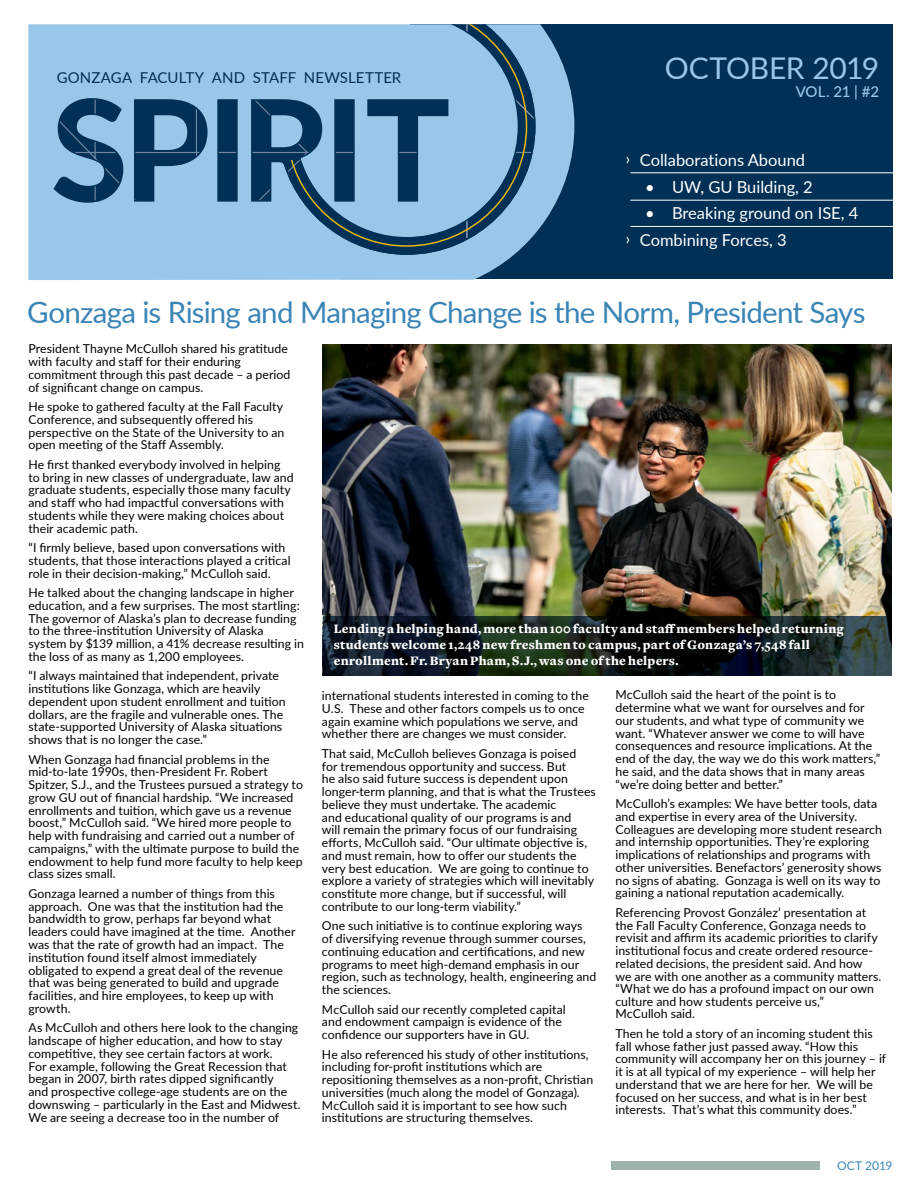
<style>
.page{position:relative;width:918px;height:1188px;background:#fff}
.page>*{position:absolute;margin:0;border:0;box-sizing:border-box;transform-origin:0 0}
.t1{font:30px "Lato";letter-spacing:-.01em;color:#98c7e9}
.t2{font:29.55px "Lato";letter-spacing:-.025em;color:#3a84b6}
.t3{font:16.5px/26.5px "Lato";color:#fff}
.t4{font:15px "Lato";letter-spacing:.005em;color:#003055}
.t5{font:500 15px "Lato";color:#98c7e9}
.t6{font:900 13.35px/16px "Freight Text";letter-spacing:.02em;color:#fff}
.t7{font:12.3px/12.8px "Lato";letter-spacing:.005em;color:#000}
.t8{font:12px "Lato";color:#3a84b6}
</style>
<div class="page">
<div style="left:410px;top:24px;width:482px;height:255px;background:#003055"></div>
<svg style="left:28px;top:24px;width:546px;height:256px;fill:#98c7e9"></svg>
<svg style="left:53px;top:24px;width:227px;height:232px;background:#75a4c7"></svg>
<svg style="left:280px;top:24px;width:256px;height:232px;background:#74a3c5"></svg>
<svg style="left:290px;top:24px;width:238px;height:224px;background:#74a1c1"></svg>
<div style="left:611px;top:1161px;width:208px;height:9px;background:#9fb1ac"></div>
<hr style="left:630px;top:172px;width:264px;height:1px;background:#fff">
<hr style="left:630px;top:200px;width:264px;height:1px;background:#fff">
<hr style="left:630px;top:226px;width:264px;height:1px;background:#fff">
<img style="left:323px;top:345px;width:569px;height:272px">
<svg style="left:323px;top:617px;width:569px;height:59px;background:#121d1d"></svg>
<p class="t4" style="left:57px;top:67px;width:346px">GONZAGA FACULTY AND STAFF NEWSLETTER</p>
<h1 class="t1" style="left:665px;top:46px;width:216px">OCTOBER 2019</h1>
<p class="t5" style="left:796px;top:80px;width:85px">VOL. 21 | #2</p>
<h3 class="t3" style="left:626px;top:146px;width:181px">› Collaborations Abound</h3>
<h3 class="t3" style="left:645px;top:173px;width:169px">• UW, GU Building, 2</h3>
<h3 class="t3" style="left:626px;top:199px;width:234px;text-indent:20px">• Breaking ground on ISE, 4 › Combining Forces, 3</h3>
<h2 class="t2" style="left:27px;top:291px;width:840px">Gonzaga is Rising and Managing Change is the Norm, President Says</h2>
<p class="t7" style="left:28px;top:342px;width:264px">President Thayne McCulloh shared his gratitude with faculty and staff for their enduring commitment through this past decade – a period of significant change on campus.</p>
<p class="t7" style="left:28px;top:400px;width:258px">He spoke to gathered faculty at the Fall Faculty Conference, and subsequently offered his perspective on the State of the University to an open meeting of the Staff Assembly.</p>
<p class="t7" style="left:28px;top:458px;width:267px">He first thanked everybody involved in helping to bring in new classes of undergraduate, law and graduate students, especially those many faculty and staff who had impactful conversations with students while they were making choices about their academic path.</p>
<p class="t7" style="left:28px;top:541px;width:264px">“I firmly believe, based upon conversations with students, that those interactions played a critical role in their decision-making,” McCulloh said.</p>
<p class="t7" style="left:28px;top:586px;width:277px">He talked about the changing landscape in higher education, and a few surprises. The most startling:<br>The governor of Alaska’s plan to decrease funding to the three-institution University of Alaska system by $139 million, a 41% decrease resulting in the loss of as many as 1,200 employees.</p>
<p class="t7" style="left:28px;top:669px;width:259px">“I always maintained that independent, private institutions like Gonzaga, which are heavily dependent upon student enrollment and tuition dollars, are the fragile and vulnerable ones. The state-supported University of Alaska situations shows that is no longer the case.”</p>
<p class="t7" style="left:28px;top:752px;width:276px">When Gonzaga had financial problems in the mid-to-late 1990s, then-President Fr. Robert Spitzer, S.J., and the Trustees pursued a strategy to grow GU out of financial hardship. “We increased enrollments and tuition, which gave us a revenue boost,” McCulloh said. “We hired more people to help with fundraising and carried out a number of campaigns,” with the ultimate purpose to build the endowment to help fund more faculty to help keep class sizes small.</p>
<p class="t7" style="left:28px;top:887px;width:269px">Gonzaga learned a number of things from this approach. One was that the institution had the bandwidth to grow, perhaps far beyond what leaders could have imagined at the time. Another was that the rate of growth had an impact. The institution found itself almost immediately obligated to expend a great deal of the revenue that was being generated to build and upgrade facilities, and hire employees, to keep up with growth.</p>
<p class="t7" style="left:28px;top:1021px;width:274px">As McCulloh and others here look to the changing landscape of higher education, and how to stay competitive, they see certain factors at work.<br>For example, following the Great Recession that began in 2007, birth rates dipped significantly<br>and prospective college-age students are on the downswing – particularly in the East and Midwest.<br>We are seeing a decrease too in the number of</p>
<p class="t6" style="left:334px;top:621px;width:512px">Lending a helping hand, more than 100 faculty and staff members helped returning students welcome 1,248 new freshmen to campus, part of Gonzaga’s 7,548 fall enrollment. Fr. Bryan Pham, S.J., was one of the helpers.</p>
<p class="t7" style="left:615px;top:688px;width:266px">McCulloh said the heart of the point is to determine what we want for ourselves and for our students, and what type of community we want. “Whatever answer we come to will have consequences and resource implications. At the end of the day, the way we do this work matters,” he said, and the data shows that in many areas “we’re doing better and better.”</p>
<p class="t7" style="left:615px;top:797px;width:268px">McCulloh’s examples: We have better tools, data and expertise in every area of the University.<br>Colleagues are developing more student research and internship opportunities. They’re exploring implications of relationships and programs with other universities. Benefactors’ generosity shows no signs of abating. Gonzaga is well on its way to gaining a national reputation academically.</p>
<p class="t7" style="left:615px;top:905px;width:268px">Referencing Provost González’ presentation at the Fall Faculty Conference, Gonzaga needs to revisit and affirm its academic priorities to clarify institutional focus and create ordered resource&shy;related decisions, the president said. And how we are with one another as a community matters. “What we do has a profound impact on our own culture and how students perceive us,”<br>McCulloh said.</p>
<p class="t7" style="left:615px;top:1027px;width:272px">Then he told a story of an incoming student this fall whose father just passed away. “How this community will accompany her on this journey – if it is at all typical of my experience – will help her understand that we are here for her. We will be focused on her success, and what is in her best interests. That’s what this community does.”</p>
<p class="t7" style="left:322px;top:689px;width:268px">international students interested in coming to the U.S. These and other factors compels us to once again examine which populations we serve, and whether there are changes we must consider.</p>
<p class="t7" style="left:322px;top:746px;width:276px">That said, McCulloh believes Gonzaga is poised<br>for tremendous opportunity and success. But<br>he also said future success is dependent upon longer-term planning, and that is what the Trustees believe they must undertake. The academic<br>and educational quality of our programs is and<br>will remain the primary focus of our fundraising efforts, McCulloh said. “Our ultimate objective is, and must remain, how to offer our students the very best education. We are going to continue to explore a variety of strategies which will inevitably constitute more change, but if successful, will contribute to our long-term viability.”</p>
<p class="t7" style="left:322px;top:919px;width:276px">One such initiative is to continue exploring ways of diversifying revenue through summer courses, continuing education and certifications, and new programs to meet high-demand emphasis in our region, such as technology, health, engineering and the sciences.</p>
<p class="t7" style="left:322px;top:1002px;width:245px">McCulloh said our recently completed capital and endowment campaign is evidence of the confidence our supporters have in GU.</p>
<p class="t7" style="left:322px;top:1047px;width:273px">He also referenced his study of other institutions, including for-profit institutions which are repositioning themselves as a non-profit, Christian universities (much along the model of Gonzaga).<br>McCulloh said it is important to see how such institutions are structuring themselves.</p>
<p class="t8" style="left:837px;top:1157px;width:57px">OCT 2019</p>
</div>
